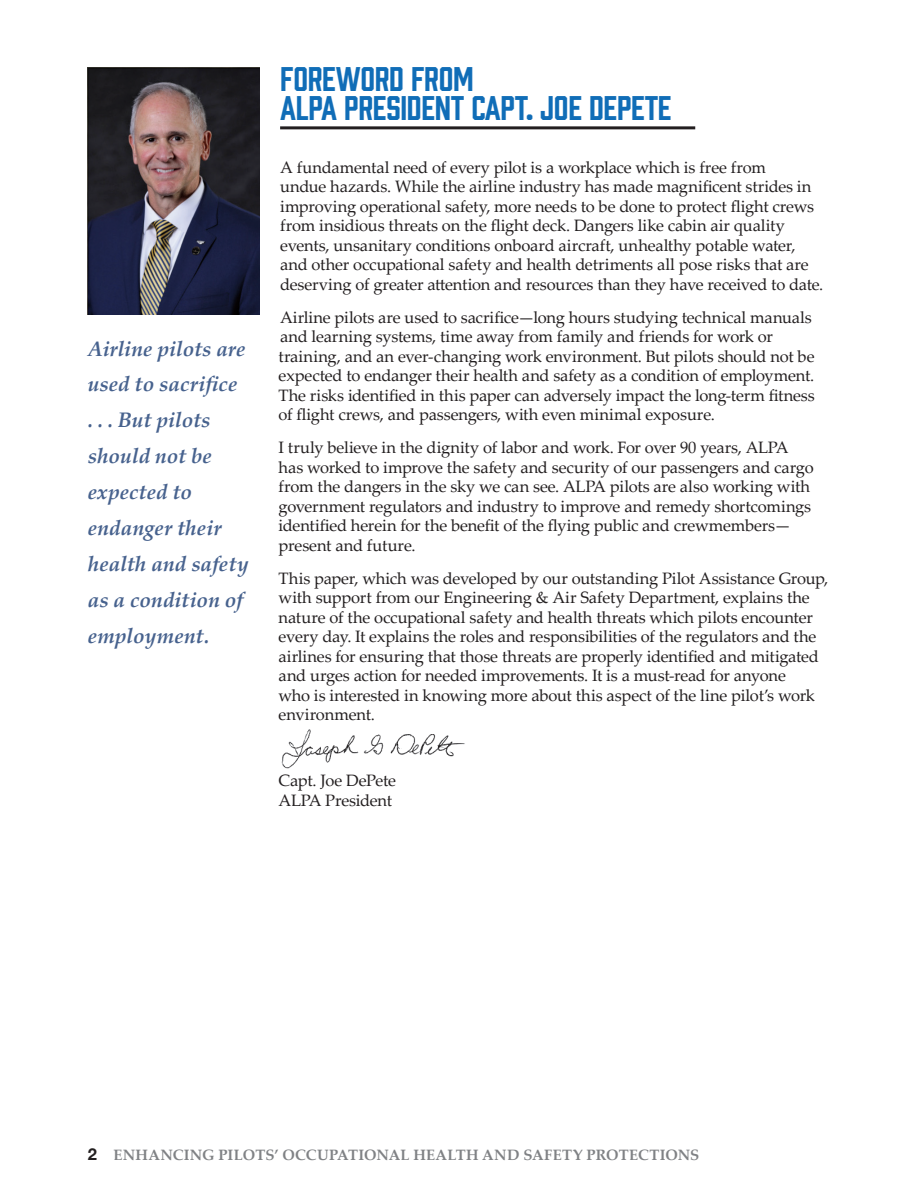
<style>
.page{position:relative;width:918px;height:1188px;background:#fff}
.page>*{position:absolute;margin:0;border:0;box-sizing:border-box;transform-origin:0 0}
.t1{font:31.5px/28.5px "Prohibition";letter-spacing:-.01em;color:#106db7}
.t2{font:italic 700 21px/36px "Palatino Linotype";color:#47628e}
.t3{font:16.5px/19.5px "Palatino Linotype";letter-spacing:-.01em;color:#231f20}
.t4{font:700 15px "Palatino Linotype";letter-spacing:.01em;color:#808285}
.s1{font-family:"Helvetica Neue LT Std";font-size:16.5px;color:#231f20}
</style>
<div class="page">
<img style="left:88px;top:68px;width:172px;height:247px">
<img style="left:281px;top:729px;width:184px;height:40px">
<hr style="left:280px;top:126px;width:415px;height:3px;background:#231f20">
<p class="t2" style="left:88px;top:330px;width:162px">Airline pilots are used to sacrifice<br>. . . But pilots should not be expected to endanger their health and safety as a condition of employment.</p>
<h1 class="t1" style="left:280px;top:63px;width:393px">FOREWORD FROM<br>ALPA PRESIDENT CAPT. JOE DEPETE</h1>
<p class="t3" style="left:280px;top:157px;width:545px">A fundamental need of every pilot is a workplace which is free from<br>undue hazards. While the airline industry has made magnificent strides in improving operational safety, more needs to be done to protect flight crews from insidious threats on the flight deck. Dangers like cabin air quality events, unsanitary conditions onboard aircraft, unhealthy potable water, and other occupational safety and health detriments all pose risks that are deserving of greater attention and resources than they have received to date.</p>
<p class="t3" style="left:279px;top:307px;width:538px">Airline pilots are used to sacrifice—long hours studying technical manuals and learning systems, time away from family and friends for work or training, and an ever-changing work environment. But pilots should not be expected to endanger their health and safety as a condition of employment.<br>The risks identified in this paper can adversely impact the long-term fitness of flight crews, and passengers, with even minimal exposure.</p>
<p class="t3" style="left:279px;top:437px;width:537px">I truly believe in the dignity of labor and work. For over 90 years, ALPA has worked to improve the safety and security of our passengers and cargo from the dangers in the sky we can see. ALPA pilots are also working with government regulators and industry to improve and remedy shortcomings identified herein for the benefit of the flying public and crewmembers— present and future.</p>
<p class="t3" style="left:279px;top:568px;width:551px">This paper, which was developed by our outstanding Pilot Assistance Group, with support from our Engineering &amp; Air Safety Department, explains the nature of the occupational safety and health threats which pilots encounter every day. It explains the roles and responsibilities of the regulators and the airlines for ensuring that those threats are properly identified and mitigated and urges action for needed improvements. It is a must-read for anyone<br>who is interested in knowing more about this aspect of the line pilot’s work environment.</p>
<p class="t3" style="left:279px;top:770px;width:119px">Capt. Joe DePete<br>ALPA President</p>
<p class="t4" style="left:88px;top:1144px;width:613px"><span class="s1">2</span> ENHANCING PILOTS’ OCCUPATIONAL HEALTH AND SAFETY PROTECTIONS</p>
</div>
